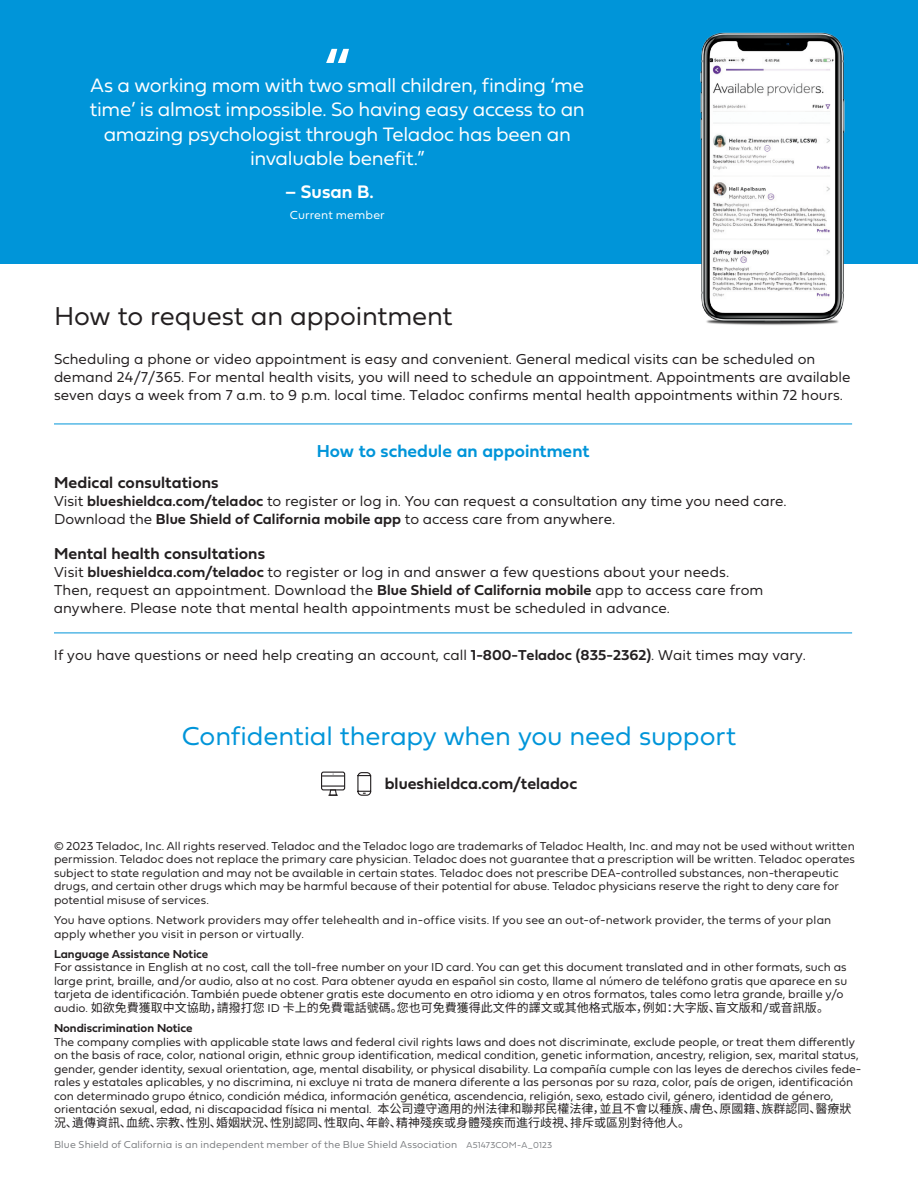
<style>
.page{position:relative;width:918px;height:1188px;background:#fff}
.page>*{position:absolute;margin:0;border:0;box-sizing:border-box;transform-origin:0 0}
.t1{font:55.95px "Fieldwork Geo Demibold";color:#fff}
.t2{font:27px "Fieldwork Geo Light";letter-spacing:-.005em;color:#0095d9}
.t3{font:27px "Fieldwork Geo Light";letter-spacing:-.005em;color:#231f20}
.t4{font:20.25px/24.3px "Fieldwork Geo Light";letter-spacing:-.015em;color:#fff;text-align:center}
.t5{font:18.9px "Fieldwork Geo Demibold";letter-spacing:.005em;color:#fff}
.t6{font:18px "Fieldwork Geo Demibold";color:#0095d9}
.t7{font:16.5px "Fieldwork Geo Demibold";letter-spacing:.005em;color:#231f20}
.t8{font:15px/18px "Fieldwork Geo Light";color:#231f20}
.t9{font:12.15px "Fieldwork Geo Light";letter-spacing:.01em;color:#fff}
.t10{font:12px/13.5px "Fieldwork Geo Light";color:#231f20}
.t11{font:12px "Source Han Sans SC";color:#231f20}
.t12{font:12px "Fieldwork Geo Demibold";color:#231f20}
.t13{font:10.5px "Fieldwork Geo Light";letter-spacing:.015em;color:#7e8083}
.s1{color:#0095d9}
.s2{font-family:"Fieldwork Geo Demibold"}
.s3{font-family:"Fieldwork Geo Light"}
.s4{font-family:"Source Han Sans SC"}
.s5{font-size:9px}
</style>
<div class="page">
<div style="left:0;top:0;width:918px;height:263px;background:#0095d9"></div>
<hr style="left:54px;top:424px;width:798px;height:1px;background:#0095d9">
<hr style="left:54px;top:633px;width:798px;height:1px;background:#0095d9">
<img style="left:692px;top:32px;width:171px;height:293px">
<div style="left:321px;top:772px;width:24px;height:18px;border:1px solid #231f20;border-radius:2px"></div>
<svg style="left:322px;top:786px;width:22px;height:10px"></svg>
<hr style="left:322px;top:775px;width:22px;height:2px;background:#231f20">
<svg style="left:357px;top:772px;width:15px;height:24px"></svg>
<h1 class="t1" style="left:324px;top:25px;width:28px">“</h1>
<h3 class="t4" style="left:90px;top:97px;width:496px">time’ is almost impossible. So having easy access to an amazing psychologist through Teladoc has been an invaluable benefit.”</h3>
<h3 class="t5" style="left:285px;top:177px;width:106px">– Susan B. <span class="s1">–</span></h3>
<p class="t9" style="left:290px;top:205px;width:96px">Current member</p>
<h3 class="t4" style="left:91px;top:72px;width:495px">As a working mom with two small children, finding ‘me</h3>
<h2 class="t3" style="left:54px;top:295px;width:400px">How to request an appointment</h2>
<p class="t8" style="left:54px;top:349px;width:798px">Scheduling a phone or video appointment is easy and convenient. General medical visits can be scheduled on demand 24/7/365. For mental health visits, you will need to schedule an appointment. Appointments are available seven days a week from 7 a.m. to 9 p.m. local time. Teladoc confirms mental health appointments within 72 hours.</p>
<h3 class="t6" style="left:317px;top:436px;width:274px">How to schedule an appointment</h3>
<h3 class="t7" style="left:54px;top:470px;width:166px">Medical consultations</h3>
<p class="t8" style="left:54px;top:491px;width:734px">Visit <span class="s2">blueshieldca.com/teladoc</span> to register or log in. You can request a consultation any time you need care.<br>Download the <span class="s2">Blue Shield of California mobile app</span> to access care from anywhere.</p>
<h3 class="t7" style="left:54px;top:540px;width:213px">Mental health consultations</h3>
<p class="t8" style="left:54px;top:562px;width:711px">Visit <span class="s2">blueshieldca.com/teladoc</span> to register or log in and answer a few questions about your needs.<br>Then, request an appointment. Download the <span class="s2">Blue Shield of California mobile</span> app to access care from anywhere. Please note that mental health appointments must be scheduled in advance.</p>
<p class="t8" style="left:54px;top:645px;width:754px">If you have questions or need help creating an account, call <span class="s2">1-800-Teladoc (835-2362)</span>. Wait times may vary.</p>
<h2 class="t2" style="left:182px;top:715px;width:556px">Confidential therapy when you need support</h2>
<h3 class="t7" style="left:385px;top:771px;width:194px">blueshieldca.com/teladoc</h3>
<p class="t10" style="left:54px;top:839px;width:802px">© 2023 Teladoc, Inc. All rights reserved. Teladoc and the Teladoc logo are trademarks of Teladoc Health, Inc. and may not be used without written permission. Teladoc does not replace the primary care physician. Teladoc does not guarantee that a prescription will be written. Teladoc operates subject to state regulation and may not be available in certain states. Teladoc does not prescribe DEA-controlled substances, non-therapeutic drugs, and certain other drugs which may be harmful because of their potential for abuse. Teladoc physicians reserve the right to deny care for potential misuse of services.</p>
<p class="t10" style="left:54px;top:913px;width:779px">You have options. Network providers may offer telehealth and in-office visits. If you see an out-of-network provider, the terms of your plan apply whether you visit in person or virtually.</p>
<p class="t12" style="left:54px;top:944px;width:156px">Language Assistance Notice</p>
<p class="t10" style="left:54px;top:960px;width:795px;text-align:justify">For assistance in English at no cost, call the toll-free number on your ID card. You can get this document translated and in other formats, such as large print, braille, and/or audio, also at no cost. Para obtener ayuda en español sin costo, llame al número de teléfono gratis que aparece en su tarjeta de identificación. También puede obtener gratis este documento en otro idioma y en otros formatos, tales como letra grande, braille y/o</p>
<p class="t11" style="left:54px;top:1001px;width:777px"><span class="s3">audio.</span> 如欲免費獲取中文協助，請撥打您 <span class="s3">ID</span> 卡上的免費電話號碼。您也可免費獲得此文件的譯文或其他格式版本，例如：大字版、盲文版和<span class="s3">/</span>或音訊版。</p>
<p class="t12" style="left:54px;top:1019px;width:140px">Nondiscrimination Notice</p>
<p class="t10" style="left:54px;top:1034px;width:809px">The company complies with applicable state laws and federal civil rights laws and does not discriminate, exclude people, or treat them differently on the basis of race, color, national origin, ethnic group identification, medical condition, genetic information, ancestry, religion, sex, marital status, gender, gender identity, sexual orientation, age, mental disability, or physical disability. La compañía cumple con las leyes de derechos civiles fede&shy;rales y estatales aplicables, y no discrimina, ni excluye ni trata de manera diferente a las personas por su raza, color, país de origen, identificación con determinado grupo étnico, condición médica, información genética, ascendencia, religión, sexo, estado civil, género, identidad de género, orientación sexual, edad, ni discapacidad física ni mental. <span class="s4">本公司遵守適用的州法律和聯邦民權法律，並且不會以種族、膚色、原國籍、族群認同、醫療狀</span></p>
<p class="t11" style="left:54px;top:1115px;width:638px">況、遺傳資訊、血統、宗教、性別、婚姻狀況、性別認同、性取向、年齡、精神殘疾或身體殘疾而進行歧視、排斥或區別對待他人。</p>
<p class="t13" style="left:54px;top:1136px;width:500px">Blue Shield of California is an independent member of the Blue Shield Association <span class="s5">A51473COM-A_0123</span></p>
</div>
